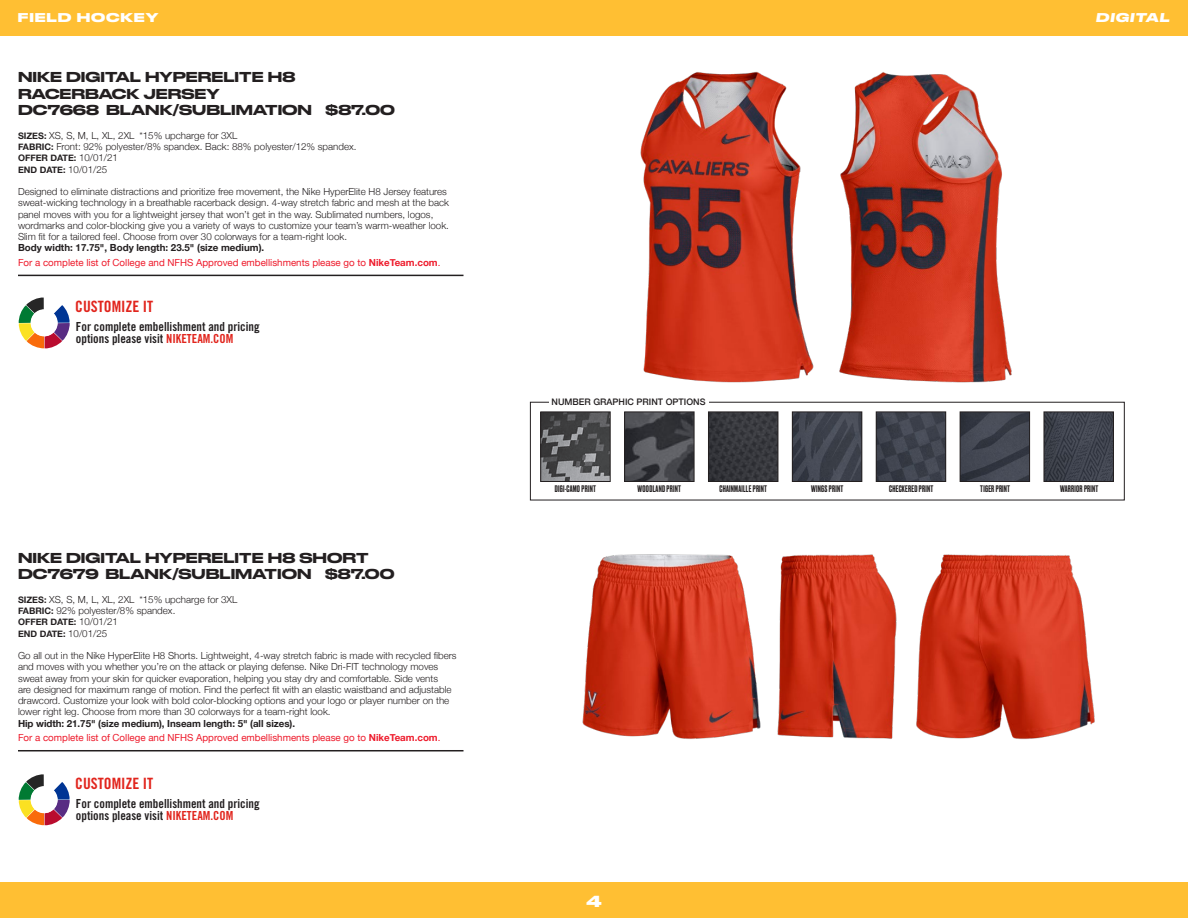
<style>
.page{position:relative;width:1188px;height:918px;background:#fff}
.page>*{position:absolute;margin:0;border:0;box-sizing:border-box;transform-origin:0 0}
.t1{font:15.6px "Trade Gothic Bold Cond Twenty";color:#e1251d}
.t2{font:700 15px "Druk Wide";color:#fff}
.Not_NEW_Paragraph{font:500 13.5px "Druk Wide";color:#231f20}
.t3{font:12.45px/12.3px "Trade Gothic Bold Cond Twenty";color:#231f20}
.t4{font:700 12px "Druk Wide";letter-spacing:.07em;color:#fff}
.t5{font:italic 700 12px "Druk Wide";letter-spacing:.07em;color:#fff}
.BODY_COPY{font:300 9.75px/11.2px "Helvetica Neue";color:#231f20}
.BODY_COPY-2{font:9.75px "Helvetica Neue";color:#ee1b2c}
.BODY_COPY-3{font:700 9.75px "Helvetica Neue";letter-spacing:-.005em;color:#231f20}
.t6{font:500 9px "Druk";letter-spacing:.03em;color:#231f20}
.SIZE_FABRIC_DATE_Nested{font:700 9px "Helvetica Neue";color:#231f20}
.t7{font:500 9px "Helvetica Neue";color:#231f20}
.s1{font-weight:700;font-size:9px}
.s2{font-weight:300;font-size:9.75px}
.s3{font-weight:700}
.s4{color:#e1251d}
</style>
<div class="page">
<div style="left:0;top:0;width:1188px;height:36px;background:#ffbf33"></div>
<div style="left:0;top:882px;width:1188px;height:36px;background:#ffbf33"></div>
<hr style="left:18px;top:275px;width:446px;height:1px;background:#231f20">
<hr style="left:18px;top:750px;width:446px;height:1px;background:#231f20">
<svg style="left:18px;top:297px;width:52px;height:52px"></svg>
<div style="left:31px;top:309px;width:27px;height:27px;background:#fff;border-radius:50%"></div>
<svg style="left:18px;top:774px;width:52px;height:52px"></svg>
<div style="left:31px;top:786px;width:27px;height:27px;background:#fff;border-radius:50%"></div>
<img style="left:582px;top:554px;width:176px;height:185px">
<img style="left:758px;top:554px;width:138px;height:185px">
<img style="left:896px;top:554px;width:199px;height:186px">
<img style="left:640px;top:71px;width:174px;height:312px">
<img style="left:839px;top:72px;width:173px;height:311px">
<svg style="left:708px;top:411px;width:70px;height:71px;background:#36363b"></svg>
<svg style="left:876px;top:411px;width:70px;height:71px;background:#3d414b"></svg>
<svg style="left:624px;top:411px;width:71px;height:71px;background:#434449"></svg>
<svg style="left:792px;top:411px;width:70px;height:71px;background:#3f434d"></svg>
<svg style="left:540px;top:411px;width:71px;height:71px;background:#5a5b5c"></svg>
<svg style="left:960px;top:411px;width:70px;height:71px;background:#3e424c"></svg>
<svg style="left:1044px;top:411px;width:70px;height:71px;background:#3d404a"></svg>
<p class="t4" style="left:18px;top:8px;width:142px">FIELD HOCKEY</p>
<p class="t5" style="left:1096px;top:8px;width:75px">DIGITAL</p>
<p class="Not_NEW_Paragraph" style="left:18px;top:66px;width:279px">NIKE DIGITAL HYPERELITE H8</p>
<p class="Not_NEW_Paragraph" style="left:18px;top:82px;width:203px">RACERBACK JERSEY</p>
<p class="Not_NEW_Paragraph" style="left:18px;top:99px;width:379px">DC7668 BLANK/SUBLIMATION $87.00</p>
<p class="BODY_COPY" style="left:18px;top:129px;width:221px"><span class="s1">SIZES:</span> XS, S, M, L, XL, 2XL *15% upcharge for 3XL</p>
<p class="BODY_COPY" style="left:18px;top:140px;width:340px"><span class="s1">FABRIC:</span> Front: 92% polyester/8% spandex. Back: 88% polyester/12% spandex.</p>
<p class="SIZE_FABRIC_DATE_Nested" style="left:18px;top:151px;width:102px">OFFER DATE: <span class="s2">10/01/21</span></p>
<p class="SIZE_FABRIC_DATE_Nested" style="left:18px;top:162px;width:91px">END DATE: <span class="s2">10/01/25</span></p>
<p class="BODY_COPY" style="left:18px;top:185px;width:433px">Designed to eliminate distractions and prioritize free movement, the Nike HyperElite H8 Jersey features sweat-wicking technology in a breathable racerback design. 4-way stretch fabric and mesh at the back panel moves with you for a lightweight jersey that won’t get in the way. Sublimated numbers, logos, wordmarks and color-blocking give you a variety of ways to customize your team’s warm-weather look.<br>Slim fit for a tailored feel. Choose from over 30 colorways for a team-right look.</p>
<p class="BODY_COPY-3" style="left:18px;top:240px;width:248px">Body width: 17.75", Body length: 23.5" (size medium).</p>
<p class="BODY_COPY-2" style="left:18px;top:255px;width:424px">For a complete list of College and NFHS Approved embellishments please go to <span class="s3">NikeTeam.com</span>.</p>
<p class="t1" style="left:75px;top:297px;width:80px">CUSTOMIZE IT</p>
<p class="t3" style="left:76px;top:320px;width:185px">For complete embellishment and pricing options please visit <span class="s4">NIKETEAM.COM</span></p>
<p class="Not_NEW_Paragraph" style="left:18px;top:546px;width:352px">NIKE DIGITAL HYPERELITE H8 SHORT</p>
<p class="Not_NEW_Paragraph" style="left:18px;top:563px;width:378px">DC7679 BLANK/SUBLIMATION $87.00</p>
<p class="BODY_COPY" style="left:18px;top:593px;width:221px"><span class="s1">SIZES:</span> XS, S, M, L, XL, 2XL *15% upcharge for 3XL</p>
<p class="BODY_COPY" style="left:18px;top:604px;width:159px"><span class="s1">FABRIC:</span> 92% polyester/8% spandex.</p>
<p class="SIZE_FABRIC_DATE_Nested" style="left:18px;top:615px;width:102px">OFFER DATE: <span class="s2">10/01/21</span></p>
<p class="SIZE_FABRIC_DATE_Nested" style="left:18px;top:626px;width:91px">END DATE: <span class="s2">10/01/25</span></p>
<p class="BODY_COPY" style="left:18px;top:649px;width:440px">Go all out in the Nike HyperElite H8 Shorts. Lightweight, 4-way stretch fabric is made with recycled fibers and moves with you whether you’re on the attack or playing defense. Nike Dri-FIT technology moves sweat away from your skin for quicker evaporation, helping you stay dry and comfortable. Side vents<br>are designed for maximum range of motion. Find the perfect fit with an elastic waistband and adjustable drawcord. Customize your look with bold color-blocking options and your logo or player number on the lower right leg. Choose from more than 30 colorways for a team-right look.</p>
<p class="BODY_COPY-3" style="left:18px;top:716px;width:279px">Hip width: 21.75" (size medium), Inseam length: 5" (all sizes).</p>
<p class="BODY_COPY-2" style="left:18px;top:730px;width:424px">For a complete list of College and NFHS Approved embellishments please go to <span class="s3">NikeTeam.com</span>.</p>
<p class="t1" style="left:75px;top:774px;width:80px">CUSTOMIZE IT</p>
<p class="t3" style="left:76px;top:797px;width:185px">For complete embellishment and pricing options please visit <span class="s4">NIKETEAM.COM</span></p>
<p class="t7" style="left:552px;top:395px;width:156px">NUMBER GRAPHIC PRINT OPTIONS</p>
<p class="t6" style="left:555px;top:482px;width:43px">DIGI-CAMO PRINT</p>
<p class="t6" style="left:638px;top:482px;width:45px">WOODLAND PRINT</p>
<p class="t6" style="left:719px;top:482px;width:49px">CHAINMAILLE PRINT</p>
<p class="t6" style="left:811px;top:482px;width:34px">WINGS PRINT</p>
<p class="t6" style="left:889px;top:482px;width:46px">CHECKERED PRINT</p>
<p class="t6" style="left:980px;top:482px;width:31px">TIGER PRINT</p>
<p class="t6" style="left:1060px;top:482px;width:40px">WARRIOR PRINT</p>
<h2 class="t2" style="left:586px;top:888px;width:17px">4</h2>
</div>
